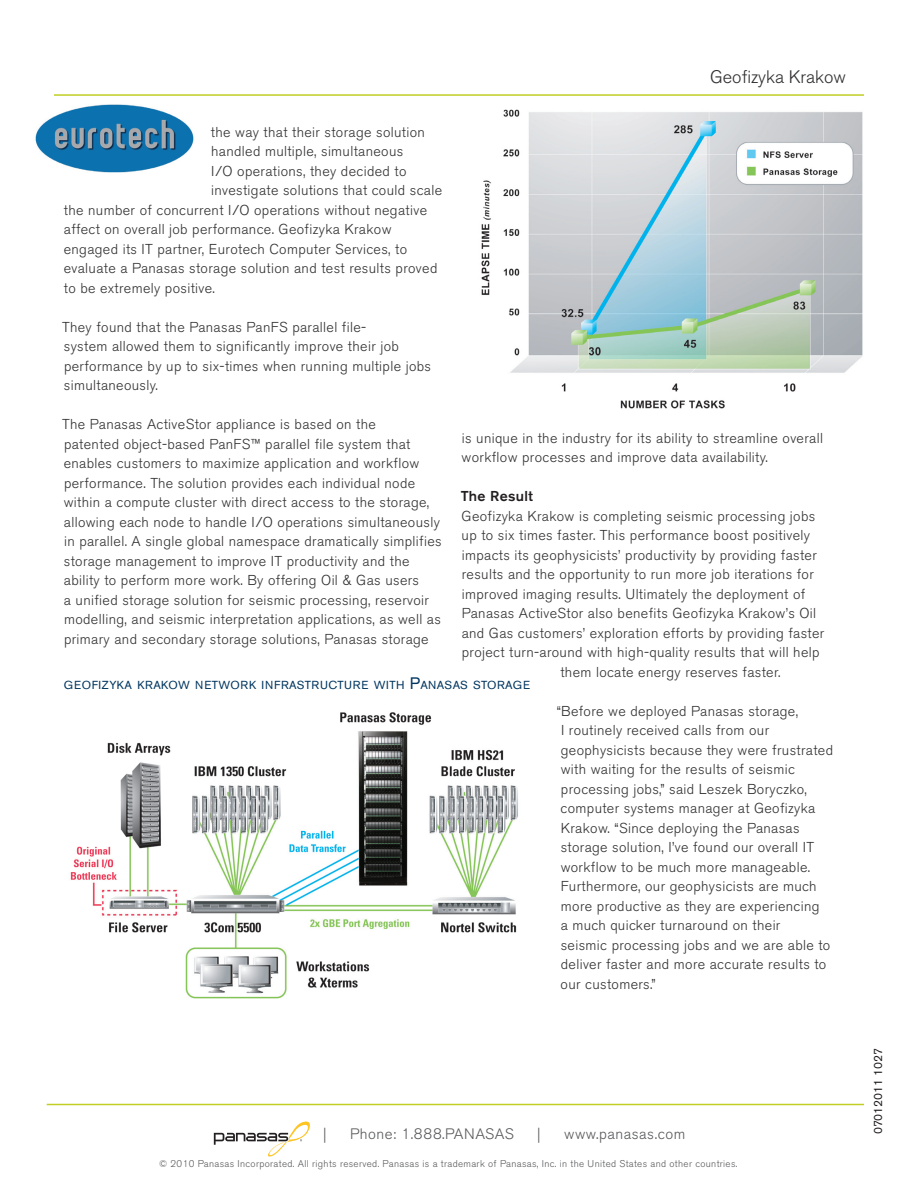
<style>
.page{position:relative;width:918px;height:1188px;background:#fff}
.page>*{position:absolute;margin:0;border:0;box-sizing:border-box;transform-origin:0 0}
.t1{font:300 18px "Akzidenz Grotesk BE";color:#312f30}
.t2{font:300 15px "Akzidenz Grotesk BE";letter-spacing:.035em;color:#57585a}
.t3{font:300 14.25px/19.5px "Akzidenz Grotesk BE";letter-spacing:.025em;color:#312f30}
.t4{font:500 14.25px "Akzidenz Grotesk BE";letter-spacing:.025em;color:#231f20}
.t5{font:12px "Akzidenz Grotesk BE";color:#231f20}
.t6{font:11.55px "Akzidenz Grotesk BE";letter-spacing:.035em;color:#00355f}
.t7{font:300 9.75px "Akzidenz Grotesk BE";letter-spacing:.035em;color:#57585a}
.s1{font-size:16.5px}
</style>
<div class="page">
<hr style="left:54px;top:94px;width:810px;height:2px;background:#c1ce23">
<hr style="left:47px;top:1104px;width:817px;height:1px;background:#c1ce23">
<svg style="left:214px;top:1121px;width:96px;height:36px"></svg>
<img style="left:481px;top:109px;width:382px;height:300px">
<img style="left:70px;top:712px;width:448px;height:287px">
<img style="left:35px;top:104px;width:159px;height:69px">
<p class="t1" style="left:710px;top:66px;width:137px">Geofizyka Krakow</p>
<p class="t3" style="left:211px;top:122px;width:216px">the way that their storage solution</p>
<p class="t3" style="left:211px;top:142px;width:194px">handled multiple, simultaneous</p>
<p class="t3" style="left:211px;top:161px;width:197px">I/O operations, they decided to</p>
<p class="t3" style="left:211px;top:181px;width:233px">investigate solutions that could scale</p>
<p class="t3" style="left:64px;top:200px;width:365px">the number of concurrent I/O operations without negative</p>
<p class="t3" style="left:64px;top:220px;width:329px">affect on overall job performance. Geofizyka Krakow</p>
<p class="t3" style="left:64px;top:239px;width:345px">engaged its IT partner, Eurotech Computer Services, to</p>
<p class="t3" style="left:64px;top:259px;width:375px">evaluate a Panasas storage solution and test results proved</p>
<p class="t3" style="left:64px;top:278px;width:153px">to be extremely positive.</p>
<p class="t3" style="left:62px;top:317px;width:370px">They found that the Panasas PanFS parallel file-<br>system allowed them to significantly improve their job performance by up to six-times when running multiple jobs simultaneously.</p>
<p class="t3" style="left:62px;top:415px;width:381px">The Panasas ActiveStor appliance is based on the<br>patented object-based PanFS™ parallel file system that enables customers to maximize application and workflow performance. The solution provides each individual node within a compute cluster with direct access to the storage, allowing each node to handle I/O operations simultaneously in parallel. A single global namespace dramatically simplifies storage management to improve IT productivity and the ability to perform more work. By offering Oil &amp; Gas users<br>a unified storage solution for seismic processing, reservoir modelling, and seismic interpretation applications, as well as primary and secondary storage solutions, Panasas storage</p>
<p class="t3" style="left:462px;top:428px;width:363px">is unique in the industry for its ability to streamline overall workflow processes and improve data availability.</p>
<p class="t4" style="left:461px;top:487px;width:74px">The Result</p>
<p class="t3" style="left:462px;top:506px;width:355px">Geofizyka Krakow is completing seismic processing jobs</p>
<p class="t3" style="left:462px;top:526px;width:350px">up to six times faster. This performance boost positively</p>
<p class="t3" style="left:462px;top:545px;width:356px">impacts its geophysicists’ productivity by providing faster</p>
<p class="t3" style="left:462px;top:565px;width:354px">results and the opportunity to run more job iterations for</p>
<p class="t3" style="left:462px;top:584px;width:345px">improved imaging results. Ultimately the deployment of</p>
<p class="t3" style="left:462px;top:604px;width:356px">Panasas ActiveStor also benefits Geofizyka Krakow’s Oil</p>
<p class="t3" style="left:462px;top:623px;width:364px">and Gas customers’ exploration efforts by providing faster</p>
<p class="t3" style="left:462px;top:643px;width:359px">project turn-around with high-quality results that will help</p>
<p class="t3" style="left:560px;top:662px;width:222px">them locate energy reserves faster.</p>
<p class="t3" style="left:557px;top:701px;width:278px">“Before we deployed Panasas storage,<br>I routinely received calls from our geophysicists because they were frustrated with waiting for the results of seismic processing jobs,” said Leszek Boryczko, computer systems manager at Geofizyka Krakow. “Since deploying the Panasas storage solution, I’ve found our overall IT workflow to be much more manageable.<br>Furthermore, our geophysicists are much more productive as they are experiencing<br>a much quicker turnaround on their<br>seismic processing jobs and we are able to deliver faster and more accurate results to our customers.”</p>
<p class="t6" style="left:64px;top:678px;width:468px">GEOFIZYKA KRAKOW NETWORK INFRASTRUCTURE WITH <span class="s1">P</span>ANASAS STORAGE</p>
<p class="t2" style="left:323px;top:1126px;width:5px">|</p>
<p class="t2" style="left:350px;top:1126px;width:165px">Phone: 1.888.PANASAS</p>
<p class="t2" style="left:537px;top:1126px;width:5px">|</p>
<p class="t2" style="left:564px;top:1126px;width:123px">www.panasas.com</p>
<p class="t7" style="left:159px;top:1158px;width:580px">© 2010 Panasas Incorporated. All rights reserved. Panasas is a trademark of Panasas, Inc. in the United States and other countries.</p>
<p class="t5" style="left:871px;top:1134px;width:87px;rotate:-90deg">07012011 1027</p>
</div>
